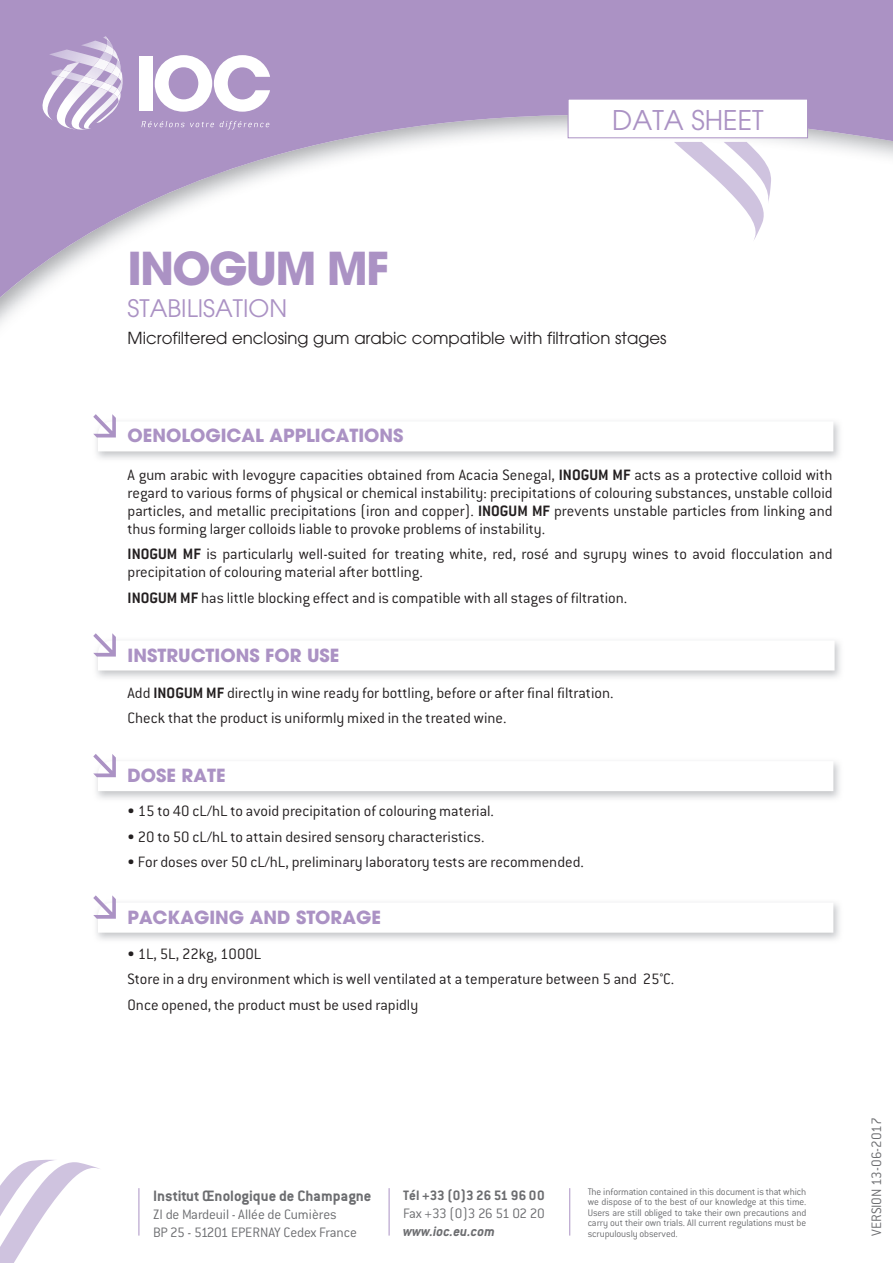
<style>
.page{position:relative;width:893px;height:1263px;background:#fff}
.page>*{position:absolute;margin:0;border:0;box-sizing:border-box;transform-origin:0 0}
.t1{font:700 45px "Avant Garde LT";letter-spacing:-.04em;color:#ab92c4}
.t2{font:27px "Avant Garde LT";color:#ab92c4}
.t3{font:24px "Avant Garde LT";color:#ab92c4}
.t4{font:700 18px "Avant Garde LT";color:#ab92c4}
.t5{font:300 16.5px/18px "Conduit ITC";color:#231f20}
.t6{font:16.5px "Avant Garde LT";color:#231f20}
.t7{font:700 16.5px "Conduit ITC";color:#6c6d70}
.t8{font:300 15px/18px "Conduit ITC";letter-spacing:-.01em;color:#6c6d70}
.t9{font:700 15px "Conduit ITC";color:#6c6d70}
.t10{font:300 15px "Conduit ITC";letter-spacing:-.03em;color:#6c6d70}
.t11{font:italic 700 15px "Conduit ITC";color:#6c6d70}
.t12{font:300 10.5px/10.5px "Conduit ITC";letter-spacing:-.015em;color:#6c6d70;text-align:justify}
.s1{font-weight:700}
</style>
<div class="page">
<svg style="left:0;top:0;width:893px;height:324px"></svg>
<svg style="left:0;top:1160px;width:100px;height:103px"></svg>
<svg style="left:567px;top:98px;width:241px;height:41px"></svg>
<hr style="left:139px;top:1188px;width:1px;height:47px;background:#ab92c4">
<hr style="left:389px;top:1188px;width:1px;height:47px;background:#ab92c4">
<hr style="left:569px;top:1188px;width:1px;height:47px;background:#ab92c4">
<img style="left:49px;top:49px;width:6px;height:13px">
<img style="left:121px;top:75px;width:2px;height:54px">
<img style="left:113px;top:105px;width:8px;height:25px">
<img style="left:55px;top:36px;width:58px;height:94px">
<img style="left:93px;top:58px;width:6px;height:12px">
<img style="left:79px;top:76px;width:17px;height:9px">
<svg style="left:99px;top:36px;width:23px;height:69px"></svg>
<img style="left:39px;top:62px;width:40px;height:59px">
<svg style="left:58px;top:70px;width:13px;height:8px"></svg>
<svg style="left:141px;top:121px;width:73px;height:6px"></svg>
<svg style="left:220px;top:121px;width:49px;height:8px"></svg>
<div style="left:139px;top:56px;width:14px;height:55px;background:#fff"></div>
<svg style="left:155px;top:55px;width:115px;height:57px"></svg>
<img style="left:674px;top:142px;width:92px;height:100px">
<img style="left:724px;top:142px;width:47px;height:62px">
<svg style="left:93px;top:414px;width:740px;height:37px"></svg>
<svg style="left:93px;top:633px;width:742px;height:37px"></svg>
<svg style="left:93px;top:754px;width:740px;height:37px"></svg>
<svg style="left:93px;top:895px;width:740px;height:38px"></svg>
<h2 class="t2" style="left:612px;top:104px;width:153px">DATA SHEET</h2>
<h1 class="t1" style="left:128px;top:239px;width:263px">INOGUM MF</h1>
<h3 class="t3" style="left:128px;top:294px;width:161px">STABILISATION</h3>
<p class="t6" style="left:128px;top:328px;width:540px">Microfiltered enclosing gum arabic compatible with filtration stages</p>
<p class="t4" style="left:128px;top:423px;width:277px">OENOLOGICAL APPLICATIONS</p>
<p class="t5" style="left:128px;top:466px;width:707px;text-align:justify">A gum arabic with levogyre capacities obtained from Acacia Senegal, <span class="s1">INOGUM MF</span> acts as a protective colloid with regard to various forms of physical or chemical instability: precipitations of colouring substances, unstable colloid particles, and metallic precipitations (iron and copper). <span class="s1">INOGUM MF</span> prevents unstable particles from linking and thus forming larger colloids liable to provoke problems of instability.</p>
<p class="t5" style="left:128px;top:545px;width:707px"><span class="s1">INOGUM MF</span> is particularly well-suited for treating white, red, rosé and syrupy wines to avoid flocculation and precipitation of colouring material after bottling.</p>
<p class="t5" style="left:128px;top:589px;width:501px"><span class="s1">INOGUM MF</span> has little blocking effect and is compatible with all stages of filtration.</p>
<p class="t4" style="left:128px;top:643px;width:213px">INSTRUCTIONS FOR USE</p>
<p class="t5" style="left:128px;top:680px;width:487px;line-height:25.5px">Add <span class="s1">INOGUM MF</span> directly in wine ready for bottling, before or after final filtration.<br>Check that the product is uniformly mixed in the treated wine.</p>
<p class="t4" style="left:128px;top:764px;width:99px">DOSE RATE</p>
<p class="t5" style="left:128px;top:802px;width:368px">• 15 to 40 cL/hL to avoid precipitation of colouring material.</p>
<p class="t5" style="left:128px;top:827px;width:358px">• 20 to 50 cL/hL to attain desired sensory characteristics.</p>
<p class="t5" style="left:128px;top:853px;width:458px">• For doses over 50 cL/hL, preliminary laboratory tests are recommended.</p>
<p class="t4" style="left:128px;top:905px;width:255px">PACKAGING AND STORAGE</p>
<p class="t5" style="left:128px;top:941px;width:548px;line-height:25.5px">• 1L, 5L, 22kg, 1000L<br>Store in a dry environment which is well ventilated at a temperature between 5 and 25°C.<br>Once opened, the product must be used rapidly</p>
<p class="t7" style="left:153px;top:1186px;width:220px">Institut Œnologique de Champagne</p>
<p class="t8" style="left:153px;top:1205px;width:205px">ZI de Mardeuil - Allée de Cumières<br>BP 25 - 51201 EPERNAY Cedex France</p>
<p class="t9" style="left:403px;top:1186px;width:143px">Tél +33 (0)3 26 51 96 00</p>
<p class="t10" style="left:403px;top:1205px;width:143px">Fax +33 (0)3 26 51 02 20</p>
<p class="t11" style="left:403px;top:1222px;width:93px">www.ioc.eu.com</p>
<p class="t12" style="left:588px;top:1186px;width:220px">The information contained in this document is that which we dispose of to the best of our knowledge at this time.<br>Users are still obliged to take their own precautions and carry out their own trials. All current regulations must be scrupulously observed.</p>
<p class="t8" style="left:867px;top:1235px;width:120px;rotate:-90deg">VERSION 13-06-2017</p>
</div>
